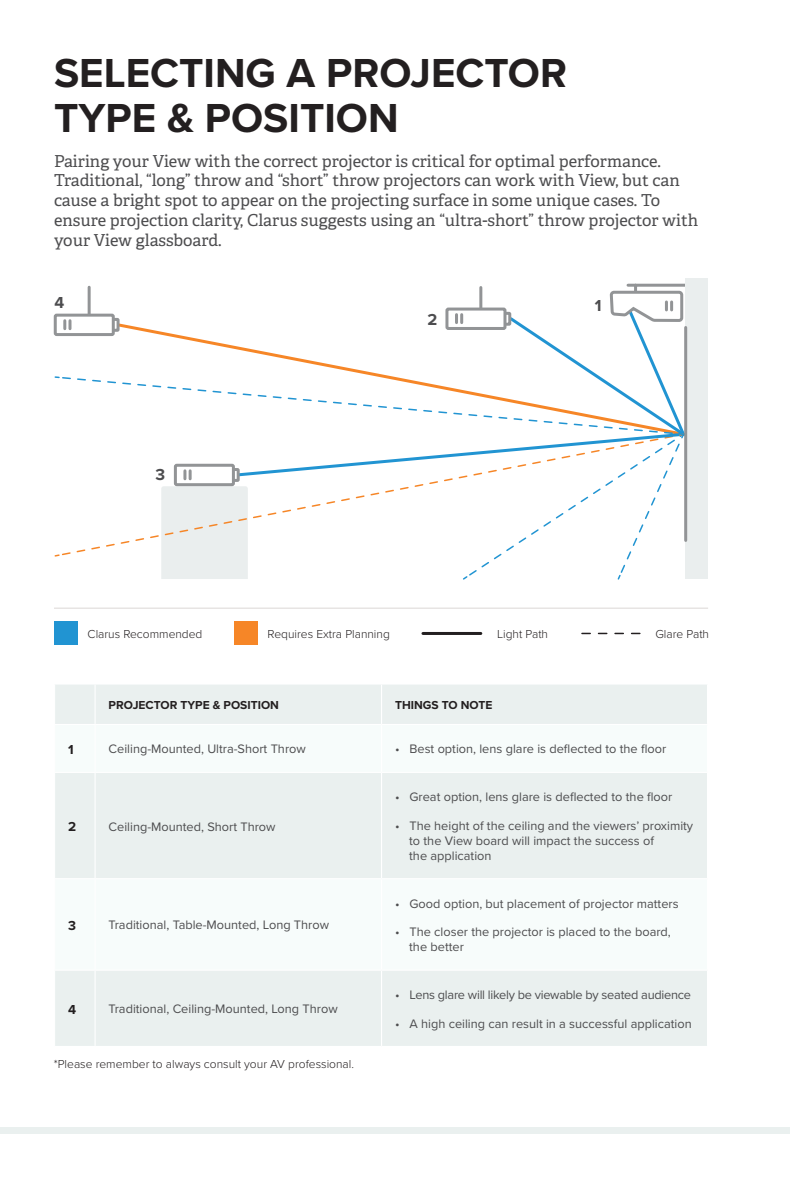
<style>
.page{position:relative;width:790px;height:1188px;background:#fff}
.page>*{position:absolute;margin:0;border:0;box-sizing:border-box;transform-origin:0 0}
.t1{font:700 42px/45px "Proxima Nova";color:#231f20}
.t2{font:16.5px/19.8px "Adelle PE";color:#4d4d4f}
.t3{font:700 16.5px "Proxima Nova";color:#4d4d4f}
.t4{font:700 13.5px "Proxima Nova";color:#231f20}
.t5{font:12.75px/15px "Proxima Nova";color:#4d4d4f}
.t6{font:12.75px "Proxima Nova";letter-spacing:-.02em;color:#4d4d4f}
.t7{font:300 12px "Proxima Nova";color:#231f20}
.t8{font:700 12px "Proxima Nova";color:#231f20}
</style>
<div class="page">
<div style="left:0;top:1127px;width:790px;height:6px;background:#eaf0ef"></div>
<div style="left:55px;top:685px;width:652px;height:361px;background:#eaf0ef"></div>
<svg style="left:55px;top:725px;width:652px;height:47px"></svg>
<svg style="left:55px;top:879px;width:652px;height:91px"></svg>
<hr style="left:94px;top:685px;width:2px;height:39px;background:#fff">
<hr style="left:381px;top:685px;width:1px;height:39px;background:#fff">
<hr style="left:54px;top:724px;width:41px;height:1px;background:#fff">
<hr style="left:95px;top:724px;width:286px;height:1px;background:#fff">
<hr style="left:94px;top:725px;width:2px;height:47px;background:#fff">
<hr style="left:381px;top:724px;width:327px;height:1px;background:#fff">
<hr style="left:381px;top:725px;width:1px;height:47px;background:#fff">
<hr style="left:54px;top:772px;width:41px;height:1px;background:#fff">
<hr style="left:95px;top:772px;width:286px;height:1px;background:#fff">
<hr style="left:94px;top:773px;width:2px;height:105px;background:#fff">
<hr style="left:381px;top:772px;width:327px;height:1px;background:#fff">
<hr style="left:381px;top:773px;width:1px;height:105px;background:#fff">
<hr style="left:54px;top:878px;width:41px;height:1px;background:#fff">
<hr style="left:95px;top:878px;width:286px;height:1px;background:#fff">
<hr style="left:94px;top:879px;width:2px;height:91px;background:#fff">
<hr style="left:381px;top:878px;width:327px;height:1px;background:#fff">
<hr style="left:381px;top:879px;width:1px;height:91px;background:#fff">
<hr style="left:54px;top:970px;width:41px;height:1px;background:#fff">
<hr style="left:95px;top:970px;width:286px;height:1px;background:#fff">
<hr style="left:94px;top:971px;width:2px;height:75px;background:#fff">
<hr style="left:381px;top:970px;width:327px;height:1px;background:#fff">
<hr style="left:381px;top:971px;width:1px;height:75px;background:#fff">
<hr style="left:54px;top:608px;width:654px;height:1px;background:#e7e4e3">
<hr style="left:628px;top:284px;width:60px;height:3px;background:#929496">
<div style="left:685px;top:278px;width:22px;height:301px;background:#eaeeee"></div>
<svg style="left:53px;top:285px;width:634px;height:295px"></svg>
<div style="left:54px;top:622px;width:23px;height:23px;background:#2194d2"></div>
<hr style="left:423px;top:632px;width:58px;height:3px;background:#231f20">
<div style="left:234px;top:622px;width:23px;height:23px;background:#f68627"></div>
<svg style="left:582px;top:633px;width:58px;height:1px"></svg>
<h1 class="t1" style="left:54px;top:50px;width:514px">SELECTING A PROJECTOR<br>TYPE &amp; POSITION</h1>
<p class="t2" style="left:54px;top:150px;width:646px">Pairing your View with the correct projector is critical for optimal performance.<br>Traditional, “long” throw and “short” throw projectors can work with View, but can cause a bright spot to appear on the projecting surface in some unique cases. To ensure projection clarity, Clarus suggests using an “ultra-short” throw projector with your View glassboard.</p>
<p class="t3" style="left:54px;top:290px;width:11px">4</p>
<p class="t3" style="left:156px;top:462px;width:11px">3</p>
<p class="t3" style="left:427px;top:307px;width:11px">2</p>
<p class="t3" style="left:595px;top:293px;width:8px">1</p>
<p class="t7" style="left:88px;top:625px;width:116px">Clarus Recommended</p>
<p class="t7" style="left:268px;top:625px;width:124px">Requires Extra Planning</p>
<p class="t7" style="left:497px;top:625px;width:52px">Light Path</p>
<p class="t7" style="left:655px;top:625px;width:55px">Glare Path</p>
<p class="t8" style="left:109px;top:696px;width:172px">PROJECTOR TYPE &amp; POSITION</p>
<p class="t8" style="left:395px;top:696px;width:99px">THINGS TO NOTE</p>
<p class="t4" style="left:68px;top:739px;width:7px">1</p>
<p class="t5" style="left:109px;top:741px;width:199px">Ceiling-Mounted, Ultra-Short Throw</p>
<p class="t5" style="left:395px;top:741px;width:273px">• Best option, lens glare is deflected to the floor</p>
<p class="t4" style="left:68px;top:816px;width:10px">2</p>
<p class="t5" style="left:109px;top:818px;width:168px">Ceiling-Mounted, Short Throw</p>
<p class="t4" style="left:68px;top:915px;width:9px">3</p>
<p class="t5" style="left:109px;top:917px;width:222px">Traditional, Table-Mounted, Long Throw</p>
<p class="t4" style="left:68px;top:999px;width:10px">4</p>
<p class="t5" style="left:109px;top:1001px;width:231px">Traditional, Ceiling-Mounted, Long Throw</p>
<p class="t7" style="left:54px;top:1055px;width:302px">*Please remember to always consult your AV professional.</p>
<p class="t5" style="left:395px;top:789px;width:279px">• Great option, lens glare is deflected to the floor</p>
<p class="t5" style="left:409px;top:818px;width:285px;text-indent:-14px">• The height of the ceiling and the viewers’ proximity to the View board will impact the success of<br>the application</p>
<p class="t5" style="left:395px;top:895px;width:285px">• Good option, but placement of projector matters</p>
<p class="t5" style="left:409px;top:924px;width:263px;text-indent:-14px">• The closer the projector is placed to the board, the better</p>
<p class="t6" style="left:395px;top:985px;width:297px">• Lens glare will likely be viewable by seated audience</p>
<p class="t5" style="left:395px;top:1015px;width:298px">• A high ceiling can result in a successful application</p>
</div>
